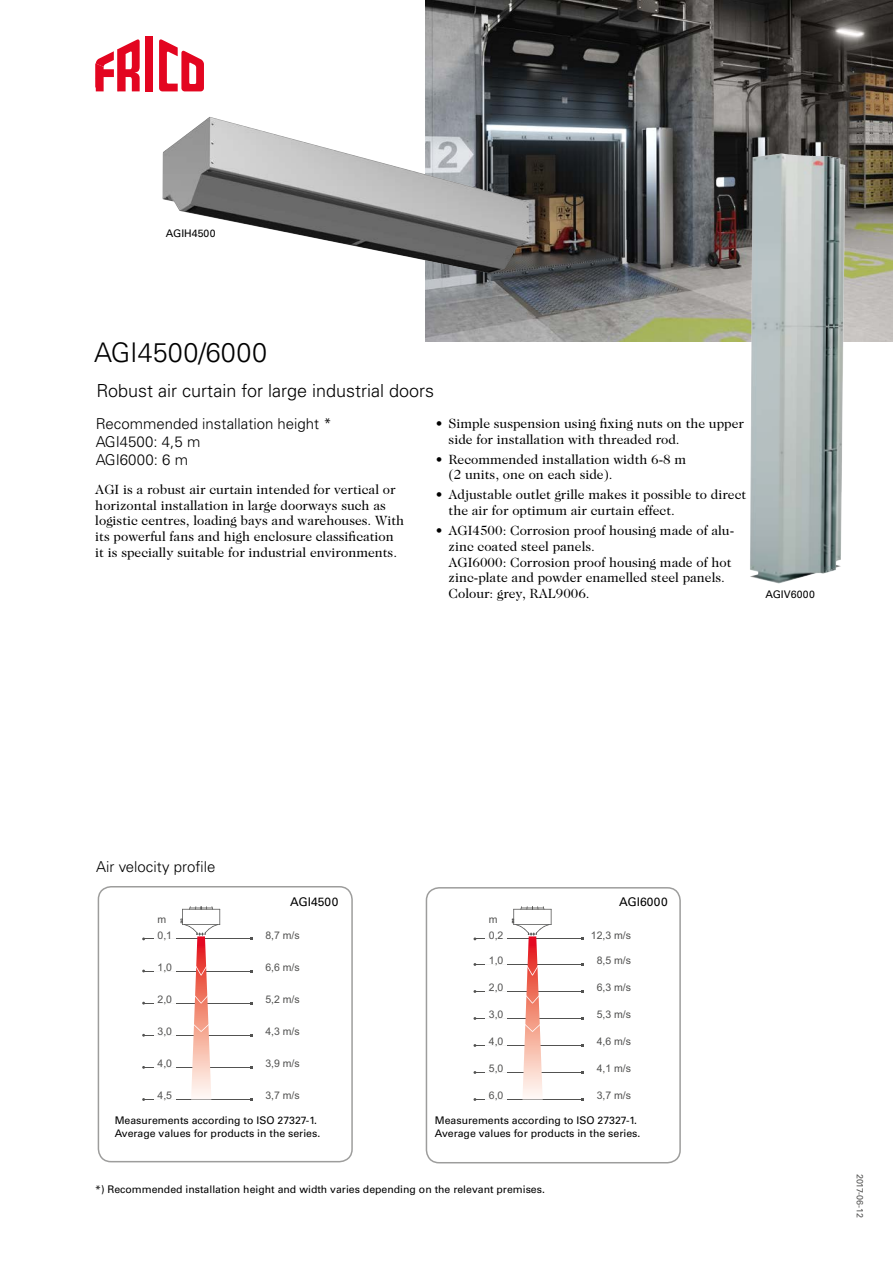
<style>
.page{position:relative;width:893px;height:1263px;background:#fff}
.page>*{position:absolute;margin:0;border:0;box-sizing:border-box;transform-origin:0 0}
.t1{font:300 27px "Univers";color:#000}
.t2{font:300 18px "Univers";color:#000}
.t3{font:300 15px/18px "Univers";color:#000}
.t4{font:13.5px/15.8px "Caslon Two Twenty Four";color:#000}
.t5{font:12px "Univers";color:#000}
.t6{font:10.5px/13.5px "Univers";color:#000}
.t7{font:10.5px "Arial";color:#525251}
.t8{font:9px "Univers";letter-spacing:-.015em;color:#525251}
</style>
<div class="page">
<img style="left:425px;top:0;width:468px;height:342px">
<img style="left:750px;top:153px;width:82px;height:431px">
<img style="left:162px;top:117px;width:367px;height:156px">
<hr style="left:144px;top:939px;width:108px;height:1px;background:#525251">
<hr style="left:144px;top:971px;width:108px;height:1px;background:#525251">
<hr style="left:144px;top:1003px;width:108px;height:1px;background:#525251">
<hr style="left:144px;top:1035px;width:108px;height:1px;background:#525251">
<hr style="left:144px;top:1067px;width:108px;height:1px;background:#525251">
<hr style="left:144px;top:1099px;width:108px;height:1px;background:#525251">
<svg style="left:97px;top:1032px;width:1px;height:14px"></svg>
<svg style="left:154px;top:906px;width:66px;height:194px"></svg>
<hr style="left:475px;top:939px;width:108px;height:1px;background:#525251">
<hr style="left:475px;top:964px;width:108px;height:1px;background:#525251">
<hr style="left:475px;top:991px;width:108px;height:1px;background:#525251">
<hr style="left:475px;top:1018px;width:108px;height:1px;background:#525251">
<hr style="left:475px;top:1045px;width:108px;height:1px;background:#525251">
<hr style="left:475px;top:1072px;width:108px;height:1px;background:#525251">
<hr style="left:475px;top:1099px;width:108px;height:1px;background:#525251">
<svg style="left:485px;top:906px;width:67px;height:194px"></svg>
<div style="left:98px;top:886px;width:255px;height:276px;border:2px solid #9d9d9c;border-radius:13px"></div>
<div style="left:426px;top:887px;width:255px;height:276px;border:2px solid #9d9d9c;border-radius:13px"></div>
<div style="left:145px;top:36px;width:8px;height:55px;background:#e30520"></div>
<svg style="left:159px;top:39px;width:45px;height:52px"></svg>
<svg style="left:96px;top:39px;width:44px;height:52px"></svg>
<p class="t6" style="left:166px;top:227px;width:51px">AGIH4500</p>
<h1 class="t1" style="left:94px;top:336px;width:174px">AGI4500/6000</h1>
<h2 class="t2" style="left:96px;top:380px;width:339px">Robust air curtain for large industrial doors</h2>
<p class="t3" style="left:96px;top:415px;width:237px">Recommended installation height *<br>AGI4500: 4,5 m<br>AGI6000: 6 m</p>
<p class="t4" style="left:95px;top:481px;width:310px">AGI is a robust air curtain intended for vertical or horizontal installation in large doorways such as logistic centres, loading bays and warehouses. With its powerful fans and high enclosure classification it is specially suitable for industrial environments.</p>
<p class="t4" style="left:449px;top:415px;width:297px;text-indent:-13px">• Simple suspension using fixing nuts on the upper side for installation with threaded rod.</p>
<p class="t4" style="left:449px;top:451px;width:239px;text-indent:-13px">• Recommended installation width 6-8 m (2 units, one on each side).</p>
<p class="t4" style="left:449px;top:487px;width:299px;text-indent:-13px">• Adjustable outlet grille makes it possible to direct the air for optimum air curtain effect.</p>
<p class="t4" style="left:449px;top:522px;width:287px;text-indent:-13px">• AGI4500: Corrosion proof housing made of alu&shy;zinc coated steel panels.<br>AGI6000: Corrosion proof housing made of hot zinc-plate and powder enamelled steel panels.<br>Colour: grey, RAL9006.</p>
<p class="t6" style="left:765px;top:588px;width:51px">AGIV6000</p>
<p class="t3" style="left:96px;top:857px;width:121px">Air velocity profile</p>
<p class="t7" style="left:158px;top:913px;width:10px">m</p>
<p class="t7" style="left:158px;top:928px;width:16px">0,1</p>
<p class="t7" style="left:158px;top:960px;width:16px">1,0</p>
<p class="t7" style="left:158px;top:992px;width:16px">2,0</p>
<p class="t7" style="left:158px;top:1025px;width:16px">3,0</p>
<p class="t7" style="left:158px;top:1057px;width:16px">4,0</p>
<p class="t7" style="left:158px;top:1089px;width:16px">4,5</p>
<p class="t5" style="left:290px;top:895px;width:50px">AGI4500</p>
<p class="t5" style="left:619px;top:895px;width:50px">AGI6000</p>
<p class="t7" style="left:265px;top:928px;width:36px">8,7 m/s</p>
<p class="t7" style="left:265px;top:960px;width:36px">6,6 m/s</p>
<p class="t7" style="left:265px;top:992px;width:36px">5,2 m/s</p>
<p class="t7" style="left:265px;top:1025px;width:36px">4,3 m/s</p>
<p class="t7" style="left:265px;top:1057px;width:36px">3,9 m/s</p>
<p class="t7" style="left:265px;top:1089px;width:36px">3,7 m/s</p>
<p class="t7" style="left:489px;top:913px;width:10px">m</p>
<p class="t7" style="left:489px;top:928px;width:16px">0,2</p>
<p class="t7" style="left:489px;top:954px;width:16px">1,0</p>
<p class="t7" style="left:489px;top:981px;width:16px">2,0</p>
<p class="t7" style="left:489px;top:1008px;width:16px">3,0</p>
<p class="t7" style="left:489px;top:1035px;width:16px">4,0</p>
<p class="t7" style="left:489px;top:1062px;width:16px">5,0</p>
<p class="t7" style="left:489px;top:1089px;width:16px">6,0</p>
<p class="t7" style="left:591px;top:928px;width:42px">12,3 m/s</p>
<p class="t7" style="left:597px;top:954px;width:36px">8,5 m/s</p>
<p class="t7" style="left:597px;top:981px;width:36px">6,3 m/s</p>
<p class="t7" style="left:597px;top:1008px;width:36px">5,3 m/s</p>
<p class="t7" style="left:597px;top:1035px;width:36px">4,6 m/s</p>
<p class="t7" style="left:597px;top:1062px;width:36px">4,1 m/s</p>
<p class="t7" style="left:597px;top:1089px;width:36px">3,7 m/s</p>
<p class="t6" style="left:115px;top:1113px;width:207px">Measurements according to ISO 27327-1.<br>Average values for products in the series.</p>
<p class="t6" style="left:435px;top:1113px;width:207px">Measurements according to ISO 27327-1.<br>Average values for products in the series.</p>
<p class="t6" style="left:95px;top:1183px;width:451px">*) Recommended installation height and width varies depending on the relevant premises.</p>
<p class="t8" style="left:865px;top:1174px;width:46px;rotate:90deg">2017-06-12</p>
</div>
